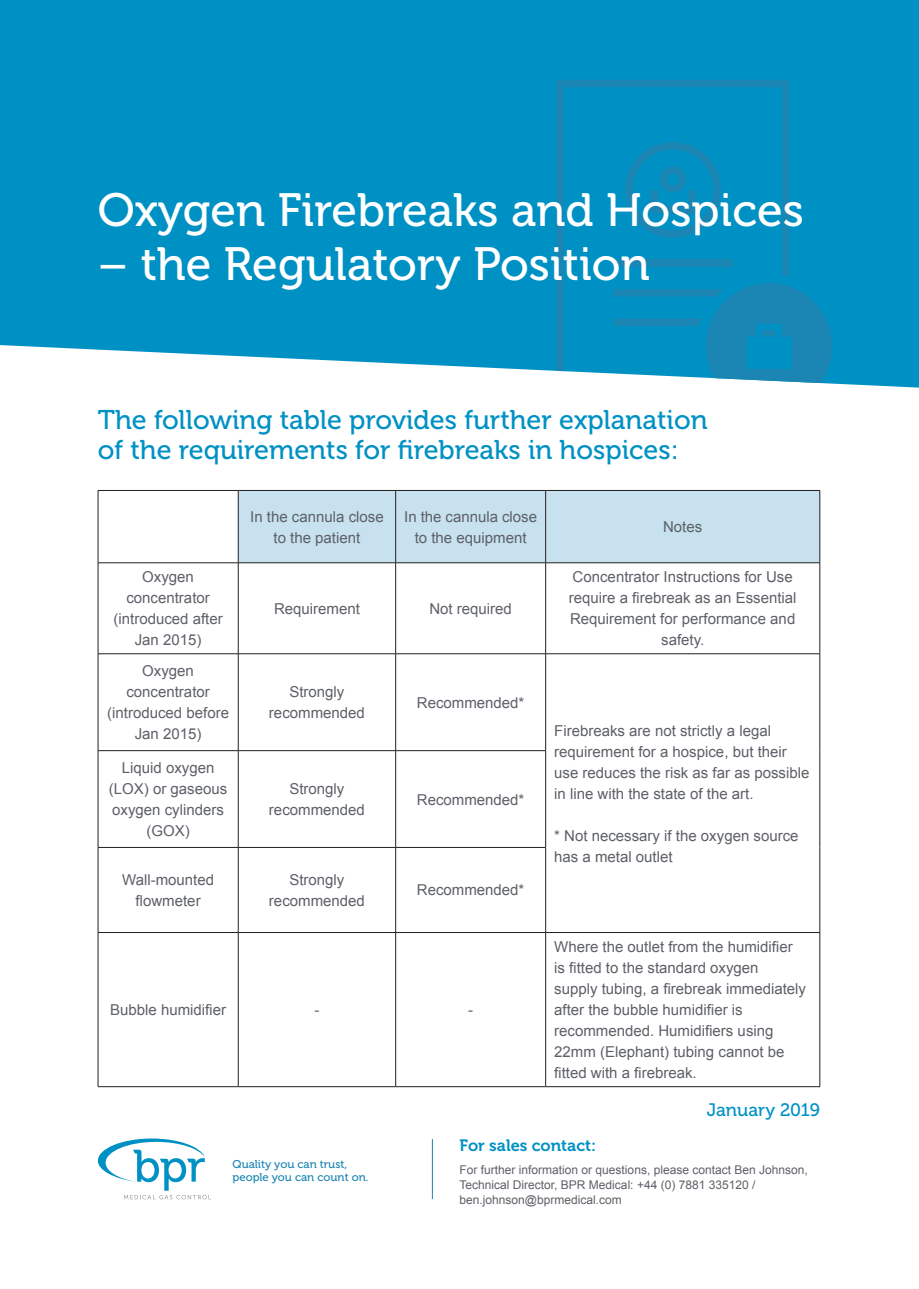
<style>
.page{position:relative;width:919px;height:1289px;background:#fff}
.page>*{position:absolute;margin:0;border:0;box-sizing:border-box;transform-origin:0 0}
.t1{font:46.5px "Museo 500";color:#fff}
.t2{font:27px/30px "Museo 500";color:#0091c4}
.t3{font:18px "Museo 500";color:#0091c4}
.t4{font:16.35px "Museo 700";color:#0091c4}
.t5{font:15px/21px "Arial";color:#5d6067;text-align:center}
.t6{font:12px/15px "Arial";color:#5d6067}
.t7{font:11.4px/13.2px "Museo 500";color:#1b85b3}
</style>
<div class="page">
<div style="left:0;top:0;width:918px;height:387px;background:#0091c4"></div>
<svg style="left:556px;top:80px;width:233px;height:307px;background:#0891c3"></svg>
<div style="left:613px;top:260px;width:119px;height:7px;background:#1b85b3"></div>
<svg style="left:625px;top:142px;width:95px;height:96px;background:#098cbe"></svg>
<svg style="left:613px;top:283px;width:219px;height:104px;background:#2094c1"></svg>
<div style="left:239px;top:491px;width:580px;height:71px;background:#c7e1ef"></div>
<svg style="left:237px;top:933px;width:310px;height:153px"></svg>
<hr style="left:98px;top:490px;width:140px;height:1px;background:#231f20">
<hr style="left:98px;top:490px;width:1px;height:72px;background:#231f20">
<hr style="left:238px;top:490px;width:157px;height:1px;background:#231f20">
<hr style="left:238px;top:490px;width:1px;height:72px;background:#231f20">
<hr style="left:395px;top:490px;width:150px;height:1px;background:#231f20">
<hr style="left:395px;top:490px;width:1px;height:72px;background:#231f20">
<hr style="left:545px;top:490px;width:275px;height:1px;background:#231f20">
<hr style="left:545px;top:490px;width:1px;height:72px;background:#231f20">
<hr style="left:819px;top:490px;width:1px;height:72px;background:#231f20">
<hr style="left:98px;top:562px;width:140px;height:1px;background:#231f20">
<hr style="left:98px;top:563px;width:1px;height:90px;background:#231f20">
<hr style="left:238px;top:562px;width:157px;height:1px;background:#231f20">
<hr style="left:238px;top:563px;width:1px;height:90px;background:#231f20">
<hr style="left:395px;top:562px;width:150px;height:1px;background:#231f20">
<hr style="left:395px;top:563px;width:1px;height:90px;background:#231f20">
<hr style="left:545px;top:562px;width:275px;height:1px;background:#231f20">
<hr style="left:545px;top:563px;width:1px;height:90px;background:#231f20">
<hr style="left:819px;top:563px;width:1px;height:90px;background:#231f20">
<hr style="left:98px;top:653px;width:140px;height:1px;background:#231f20">
<hr style="left:98px;top:654px;width:1px;height:96px;background:#231f20">
<hr style="left:238px;top:653px;width:157px;height:1px;background:#231f20">
<hr style="left:238px;top:654px;width:1px;height:96px;background:#231f20">
<hr style="left:395px;top:653px;width:150px;height:1px;background:#231f20">
<hr style="left:395px;top:654px;width:1px;height:96px;background:#231f20">
<hr style="left:545px;top:653px;width:275px;height:1px;background:#231f20">
<hr style="left:545px;top:654px;width:1px;height:96px;background:#231f20">
<hr style="left:819px;top:654px;width:1px;height:96px;background:#231f20">
<hr style="left:819px;top:750px;width:1px;height:97px;background:#231f20">
<hr style="left:819px;top:847px;width:1px;height:85px;background:#231f20">
<hr style="left:98px;top:750px;width:140px;height:1px;background:#231f20">
<hr style="left:98px;top:750px;width:1px;height:97px;background:#231f20">
<hr style="left:238px;top:750px;width:157px;height:1px;background:#231f20">
<hr style="left:238px;top:750px;width:1px;height:97px;background:#231f20">
<hr style="left:395px;top:750px;width:151px;height:1px;background:#231f20">
<hr style="left:395px;top:750px;width:1px;height:97px;background:#231f20">
<hr style="left:545px;top:750px;width:1px;height:97px;background:#231f20">
<hr style="left:98px;top:847px;width:140px;height:1px;background:#231f20">
<hr style="left:98px;top:847px;width:1px;height:85px;background:#231f20">
<hr style="left:238px;top:847px;width:157px;height:1px;background:#231f20">
<hr style="left:238px;top:847px;width:1px;height:85px;background:#231f20">
<hr style="left:395px;top:847px;width:151px;height:1px;background:#231f20">
<hr style="left:395px;top:847px;width:1px;height:85px;background:#231f20">
<hr style="left:545px;top:847px;width:1px;height:85px;background:#231f20">
<hr style="left:98px;top:932px;width:140px;height:1px;background:#231f20">
<hr style="left:98px;top:932px;width:1px;height:154px;background:#231f20">
<hr style="left:238px;top:932px;width:157px;height:1px;background:#231f20">
<hr style="left:238px;top:932px;width:1px;height:154px;background:#231f20">
<hr style="left:395px;top:932px;width:150px;height:1px;background:#231f20">
<hr style="left:395px;top:932px;width:1px;height:154px;background:#231f20">
<hr style="left:545px;top:932px;width:275px;height:1px;background:#231f20">
<hr style="left:545px;top:932px;width:1px;height:154px;background:#231f20">
<hr style="left:819px;top:932px;width:1px;height:154px;background:#231f20">
<hr style="left:98px;top:1086px;width:140px;height:1px;background:#231f20">
<hr style="left:238px;top:1086px;width:157px;height:1px;background:#231f20">
<hr style="left:395px;top:1086px;width:150px;height:1px;background:#231f20">
<hr style="left:545px;top:1086px;width:275px;height:1px;background:#231f20">
<svg style="left:98px;top:1138px;width:113px;height:61px"></svg>
<hr style="left:432px;top:1138px;width:1px;height:60px;background:#1b85b3">
<p class="t1" style="left:98px;top:185px;width:707px">Oxygen Firebreaks and Hospices</p>
<p class="t1" style="left:98px;top:239px;width:553px">– the Regulatory Position</p>
<p class="t2" style="left:98px;top:405px;width:611px">The following table provides further explanation of the requirements for firebreaks in hospices:</p>
<p class="t5" style="left:113px;top:566px;width:111px">Oxygen concentrator (introduced after<br>Jan 2015)</p>
<p class="t5" style="left:107px;top:660px;width:123px">Oxygen concentrator (introduced before<br>Jan 2015)</p>
<p class="t5" style="left:109px;top:757px;width:120px">Liquid oxygen (LOX) or gaseous oxygen cylinders (GOX)</p>
<p class="t5" style="left:250px;top:506px;width:135px">In the cannula close to the patient</p>
<p class="t5" style="left:404px;top:506px;width:134px">In the cannula close to the equipment</p>
<p class="t5" style="left:663px;top:516px;width:41px">Notes</p>
<p class="t5" style="left:274px;top:598px;width:87px">Requirement</p>
<p class="t5" style="left:429px;top:598px;width:84px">Not required</p>
<p class="t5" style="left:269px;top:681px;width:97px">Strongly recommended</p>
<p class="t5" style="left:417px;top:692px;width:109px">Recommended*</p>
<p class="t5" style="left:269px;top:778px;width:97px">Strongly recommended</p>
<p class="t5" style="left:417px;top:789px;width:109px">Recommended*</p>
<p class="t5" style="left:569px;top:566px;width:229px">Concentrator Instructions for Use require a firebreak as an Essential<br>Requirement for performance and safety.</p>
<p class="t5" style="left:554px;top:720px;width:257px;text-align:left">Firebreaks are not strictly a legal requirement for a hospice, but their use reduces the risk as far as possible in line with the state of the art.</p>
<p class="t5" style="left:554px;top:825px;width:246px;text-align:left">* Not necessary if the oxygen source has a metal outlet</p>
<p class="t5" style="left:122px;top:869px;width:93px">Wall-mounted flowmeter</p>
<p class="t5" style="left:269px;top:869px;width:97px">Strongly recommended</p>
<p class="t5" style="left:417px;top:879px;width:109px">Recommended*</p>
<p class="t5" style="left:110px;top:999px;width:117px">Bubble humidifier</p>
<p class="t5" style="left:314px;top:999px;width:6px">-</p>
<p class="t5" style="left:468px;top:999px;width:6px">-</p>
<p class="t5" style="left:554px;top:936px;width:253px;text-align:left">Where the outlet from the humidifier is fitted to the standard oxygen<br>supply tubing, a firebreak immediately after the bubble humidifier is recommended. Humidifiers using<br>22mm (Elephant) tubing cannot be fitted with a firebreak.</p>
<p class="t3" style="left:706px;top:1099px;width:115px">January 2019</p>
<p class="t7" style="left:232px;top:1157px;width:137px">Quality you can trust, people you can count on.</p>
<p class="t4" style="left:459px;top:1136px;width:138px">For sales contact:</p>
<p class="t6" style="left:459px;top:1162px;width:350px">For further information or questions, please contact Ben Johnson,<br>Technical Director, BPR Medical: +44 (0) 7881 335120 / ben.johnson@bprmedical.com</p>
</div>
